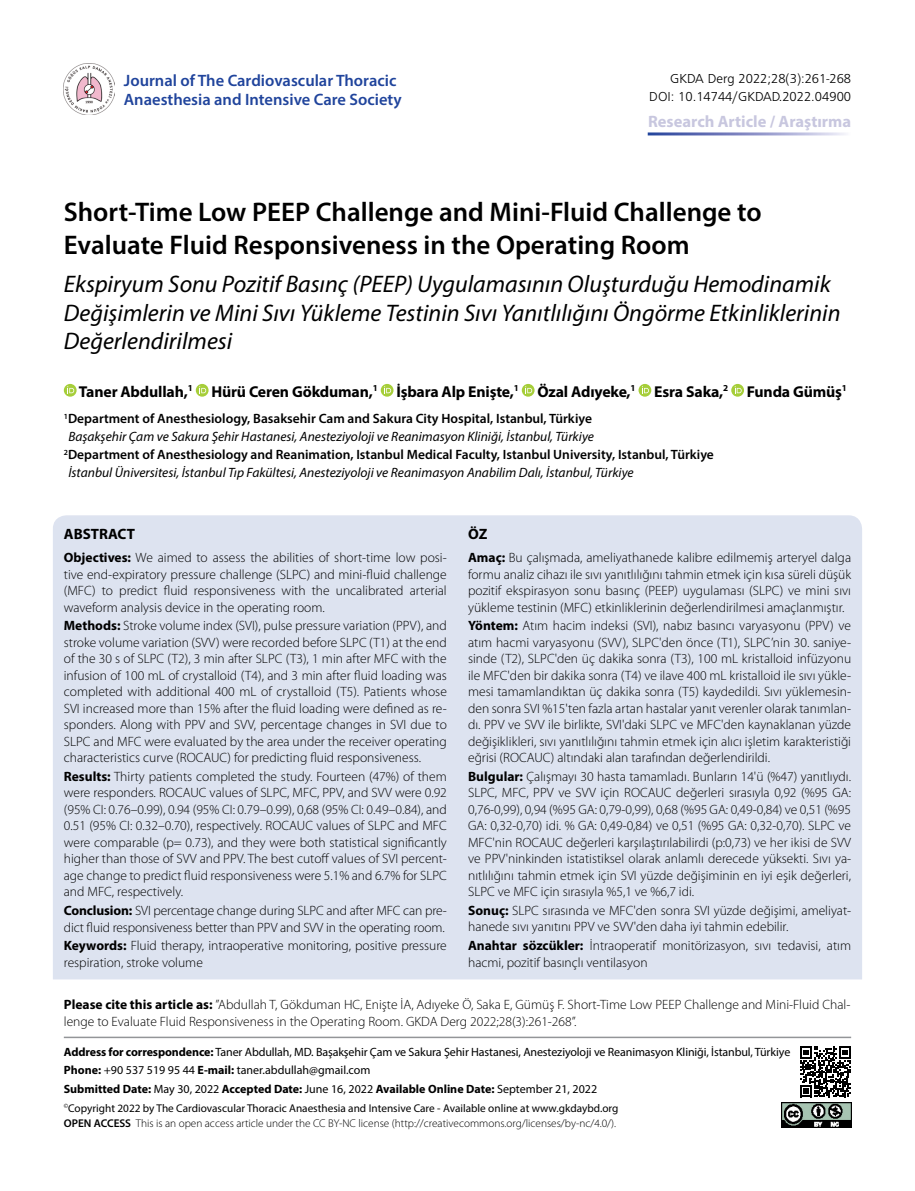
<style>
.page{position:relative;width:915px;height:1191px;background:#fff}
.page>*{position:absolute;margin:0;border:0;box-sizing:border-box;transform-origin:0 0}
.t1{font:600 27px/32.4px "Myriad Pro";color:#000}
.t2{font:italic 24px/28.8px "Myriad Pro";color:#000}
.t3{font:600 16.5px/19.5px "Myriad Pro";color:#20449c}
.t4{font:700 16.5px "Myriad Pro";color:#c8c7df}
.t5{font:700 15.75px "Myriad Pro";letter-spacing:-.01em;color:#000}
.t6{font:700 15px "Myriad Pro";color:#000}
.t7{font:300 13.5px/16.5px "Myriad Pro";color:#000;text-align:justify}
.t8{font:italic 13.5px "Myriad Pro";color:#000}
.t9{font:600 13.5px "Myriad Pro";color:#000}
.t10{font:13.5px/18px "Frugal Normal Tr";color:#000;text-align:right}
.t11{font:12px/18.6px "Myriad Pro";letter-spacing:-.01em;color:#000}
.t12{font:11.25px/15.6px "Myriad Pro";color:#000}
.s1{font-weight:700}
.s2{font-weight:600}
.s3{font-weight:300}
</style>
<div class="page">
<div style="left:53px;top:515px;width:809px;height:465px;background:#dde3f0"></div>
<svg style="left:64px;top:384px;width:13px;height:13px"></svg>
<svg style="left:67px;top:386px;width:7px;height:7px"></svg>
<svg style="left:196px;top:384px;width:12px;height:13px"></svg>
<svg style="left:199px;top:386px;width:7px;height:7px"></svg>
<svg style="left:380px;top:384px;width:13px;height:13px"></svg>
<svg style="left:384px;top:386px;width:7px;height:7px"></svg>
<svg style="left:521px;top:384px;width:13px;height:13px"></svg>
<svg style="left:525px;top:386px;width:7px;height:7px"></svg>
<svg style="left:638px;top:384px;width:13px;height:13px"></svg>
<svg style="left:641px;top:386px;width:7px;height:7px"></svg>
<svg style="left:731px;top:384px;width:12px;height:13px"></svg>
<svg style="left:734px;top:386px;width:7px;height:7px"></svg>
<hr style="left:64px;top:1036px;width:786px;height:2px;background:#939598">
<img style="left:781px;top:1102px;width:69px;height:25px">
<img style="left:64px;top:64px;width:51px;height:51px">
<svg style="left:800px;top:1046px;width:50px;height:51px"></svg>
<p class="t3" style="left:124px;top:70px;width:279px">Journal of The Cardiovascular Thoracic<br>Anaesthesia and Intensive Care Society</p>
<p class="t10" style="left:649px;top:69px;width:203px">GKDA Derg 2022;28(3):261-268<br>DOI: 10.14744/GKDAD.2022.04900</p>
<p class="t4" style="left:648px;top:111px;width:204px">Research Article / Araştırma</p>
<h1 class="t1" style="left:64px;top:195px;width:699px">Short-Time Low PEEP Challenge and Mini-Fluid Challenge to<br>Evaluate Fluid Responsiveness in the Operating Room</h1>
<h2 class="t2" style="left:64px;top:269px;width:777px">Ekspiryum Sonu Pozitif Basınç (PEEP) Uygulamasının Oluşturduğu Hemodinamik<br>Değişimlerin ve Mini Sıvı Yükleme Testinin Sıvı Yanıtlılığını Öngörme Etkinliklerinin<br>Değerlendirilmesi</h2>
<p class="t5" style="left:79px;top:381px;width:769px">Taner Abdullah,<sup>1</sup> Hürü Ceren Gökduman,<sup>1</sup> İşbara Alp Enişte,<sup>1</sup> Özal Adıyeke,<sup>1</sup> Esra Saka,<sup>2</sup> Funda Gümüş<sup>1</sup></p>
<p class="t9" style="left:64px;top:410px;width:529px"><sup>1</sup>Department of Anesthesiology, Basaksehir Cam and Sakura City Hospital, Istanbul, Türkiye</p>
<p class="t8" style="left:68px;top:428px;width:527px">Başakşehir Çam ve Sakura Şehir Hastanesi, Anesteziyoloji ve Reanimasyon Kliniği, İstanbul, Türkiye</p>
<p class="t9" style="left:64px;top:446px;width:651px"><sup>2</sup>Department of Anesthesiology and Reanimation, Istanbul Medical Faculty, Istanbul University, Istanbul, Türkiye</p>
<p class="t8" style="left:68px;top:464px;width:566px">İstanbul Üniversitesi, İstanbul Tıp Fakültesi, Anesteziyoloji ve Reanimasyon Anabilim Dalı, İstanbul, Türkiye</p>
<p class="t6" style="left:64px;top:524px;width:73px">ABSTRACT</p>
<p class="t6" style="left:468px;top:524px;width:21px">ÖZ</p>
<p class="t7" style="left:64px;top:549px;width:384px"><span class="s1">Objectives:</span> We aimed to assess the abilities of short-time low posi&shy;tive end-expiratory pressure challenge (SLPC) and mini-fluid challenge (MFC) to predict fluid responsiveness with the uncalibrated arterial waveform analysis device in the operating room.</p>
<p class="t7" style="left:64px;top:617px;width:384px"><span class="s1">Methods:</span> Stroke volume index (SVI), pulse pressure variation (PPV), and stroke volume variation (SVV) were recorded before SLPC (T1) at the end of the 30 s of SLPC (T2), 3 min after SLPC (T3), 1 min after MFC with the infusion of 100 mL of crystalloid (T4), and 3 min after fluid loading was completed with additional 400 mL of crystalloid (T5). Patients whose SVI increased more than 15% after the fluid loading were defined as re&shy;sponders. Along with PPV and SVV, percentage changes in SVI due to SLPC and MFC were evaluated by the area under the receiver operating characteristics curve (ROCAUC) for predicting fluid responsiveness.</p>
<p class="t7" style="left:64px;top:768px;width:384px"><span class="s1">Results:</span> Thirty patients completed the study. Fourteen (47%) of them were responders. ROCAUC values of SLPC, MFC, PPV, and SVV were 0.92 (95% CI: 0.76–0.99), 0.94 (95% CI: 0.79–0.99), 0,68 (95% CI: 0.49–0.84), and 0.51 (95% CI: 0.32–0.70), respectively. ROCAUC values of SLPC and MFC were comparable (p= 0.73), and they were both statistical significantly higher than those of SVV and PPV. The best cutoff values of SVI percent&shy;age change to predict fluid responsiveness were 5.1% and 6.7% for SLPC and MFC, respectively.</p>
<p class="t7" style="left:64px;top:902px;width:384px"><span class="s1">Conclusion:</span> SVI percentage change during SLPC and after MFC can pre&shy;dict fluid responsiveness better than PPV and SVV in the operating room.</p>
<p class="t7" style="left:64px;top:937px;width:384px"><span class="s1">Keywords:</span> Fluid therapy, intraoperative monitoring, positive pressure respiration, stroke volume</p>
<p class="t7" style="left:468px;top:549px;width:384px"><span class="s1">Amaç:</span> Bu çalışmada, ameliyathanede kalibre edilmemiş arteryel dalga formu analiz cihazı ile sıvı yanıtlılığını tahmin etmek için kısa süreli düşük pozitif ekspirasyon sonu basınç (PEEP) uygulaması (SLPC) ve mini sıvı yükleme testinin (MFC) etkinliklerinin değerlendirilmesi amaçlanmıştır.</p>
<p class="t7" style="left:468px;top:617px;width:384px"><span class="s1">Yöntem:</span> Atım hacim indeksi (SVI), nabız basıncı varyasyonu (PPV) ve atım hacmi varyasyonu (SVV), SLPC'den önce (T1), SLPC’nin 30. saniye&shy;sinde (T2), SLPC'den üç dakika sonra (T3), 100 mL kristalloid infüzyonu ile MFC'den bir dakika sonra (T4) ve ilave 400 mL kristalloid ile sıvı yükle&shy;mesi tamamlandıktan üç dakika sonra (T5) kaydedildi. Sıvı yüklemesin&shy;den sonra SVI %15'ten fazla artan hastalar yanıt verenler olarak tanımlan&shy;dı. PPV ve SVV ile birlikte, SVI'daki SLPC ve MFC'den kaynaklanan yüzde değişiklikleri, sıvı yanıtlılığını tahmin etmek için alıcı işletim karakteristiği eğrisi (ROCAUC) altındaki alan tarafından değerlendirildi.</p>
<p class="t7" style="left:468px;top:768px;width:384px"><span class="s1">Bulgular:</span> Çalışmayı 30 hasta tamamladı. Bunların 14'ü (%47) yanıtlıydı.<br>SLPC, MFC, PPV ve SVV için ROCAUC değerleri sırasıyla 0,92 (%95 GA:<br>0,76-0,99), 0,94 (%95 GA: 0,79-0,99), 0,68 (%95 GA: 0,49-0,84) ve 0,51 (%95<br>GA: 0,32-0,70) idi. % GA: 0,49-0,84) ve 0,51 (%95 GA: 0,32-0,70). SLPC ve MFC'nin ROCAUC değerleri karşılaştırılabilirdi (p:0,73) ve her ikisi de SVV ve PPV'ninkinden istatistiksel olarak anlamlı derecede yüksekti. Sıvı ya&shy;nıtlılığını tahmin etmek için SVI yüzde değişiminin en iyi eşik değerleri, SLPC ve MFC için sırasıyla %5,1 ve %6,7 idi.</p>
<p class="t7" style="left:468px;top:902px;width:384px"><span class="s1">Sonuç:</span> SLPC sırasında ve MFC'den sonra SVI yüzde değişimi, ameliyat&shy;hanede sıvı yanıtını PPV ve SVV'den daha iyi tahmin edebilir.</p>
<p class="t7" style="left:468px;top:937px;width:384px"><span class="s1">Anahtar sözcükler:</span> İntraoperatif monitörizasyon, sıvı tedavisi, atım hacmi, pozitif basınçlı ventilasyon</p>
<p class="t7" style="left:64px;top:996px;width:787px"><span class="s1">Please cite this article as:</span> ”Abdullah T, Gökduman HC, Enişte İA, Adıyeke Ö, Saka E, Gümüş F. Short-Time Low PEEP Challenge and Mini-Fluid Chal&shy;lenge to Evaluate Fluid Responsiveness in the Operating Room. GKDA Derg 2022;28(3):261-268”.</p>
<p class="t11" style="left:64px;top:1042px;width:727px"><span class="s1">Address for correspondence:</span> Taner Abdullah, MD. Başakşehir Çam ve Sakura Şehir Hastanesi, Anesteziyoloji ve Reanimasyon Kliniği, İstanbul, Türkiye<br><span class="s1">Phone:</span> +90 537 519 95 44 <span class="s1">E-mail:</span> taner.abdullah@gmail.com<br><span class="s1">Submitted Date:</span> May 30, 2022 <span class="s1">Accepted Date:</span> June 16, 2022 <span class="s1">Available Online Date:</span> September 21, 2022</p>
<p class="t12" style="left:64px;top:1099px;width:556px"><sup>©</sup>Copyright 2022 by The Cardiovascular Thoracic Anaesthesia and Intensive Care - Available online at www.gkdaybd.org<br><span class="s2">OPEN ACCESS</span> <span class="s3">This is an open access article under the CC BY-NC license (http://creativecommons.org/licenses/by-nc/4.0/).</span></p>
</div>
